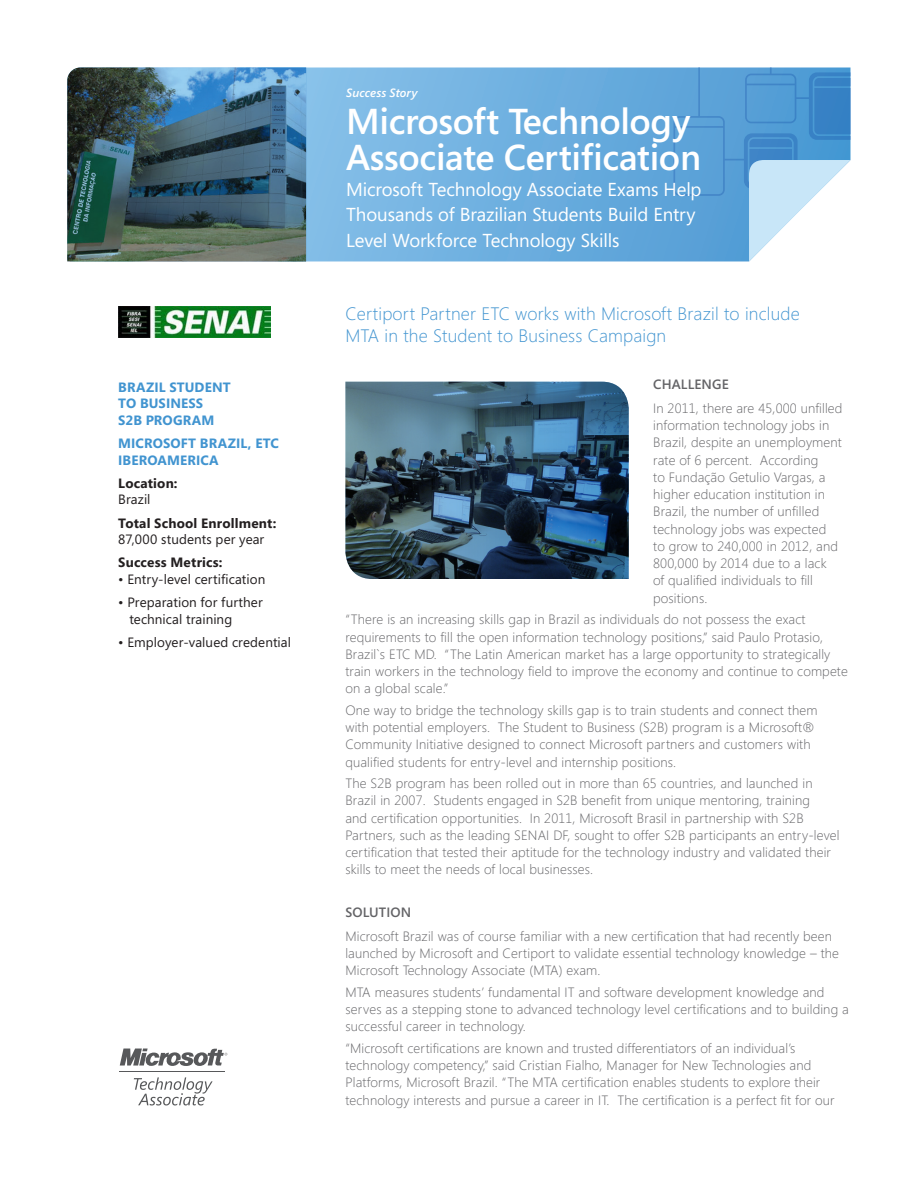
<style>
.page{position:relative;width:918px;height:1188px;background:#fff}
.page>*{position:absolute;margin:0;border:0;box-sizing:border-box;transform-origin:0 0}
.Page_Header{font:600 36px/36px "Segoe";letter-spacing:-.01em;color:#fff}
.reversed_subhead{font:18.75px/25.5px "Segoe";letter-spacing:-.005em;color:#fff}
.Subhead{font:300 18px/22.5px "Segoe";letter-spacing:.01em;color:#4194d0}
.Body{font:300 13.5px/17.2px "Segoe";letter-spacing:.01em;color:#636366}
.t1{font:13.5px/16.5px "Segoe";letter-spacing:.005em;color:#231f20}
.school_name{font:700 13.5px/16.5px "Segoe";letter-spacing:.01em;color:#4194d0}
.t2{font:700 13.5px "Segoe";letter-spacing:.01em;color:#231f20}
.Subhead-2{font:600 13.5px "Segoe";letter-spacing:.01em;color:#636366}
.t3{font:italic 600 12px "Segoe";letter-spacing:.005em;color:#fff}
</style>
<div class="page">
<svg style="left:412px;top:68px;width:261px;height:193px;background:#6badde"></svg>
<img style="left:345px;top:382px;width:284px;height:197px">
<svg style="left:673px;top:68px;width:178px;height:193px;background:#7cb4df"></svg>
<hr style="left:120px;top:1071px;width:105px;height:1px;background:#57585a">
<svg style="left:134px;top:1077px;width:79px;height:29px"></svg>
<svg style="left:120px;top:1048px;width:107px;height:18px"></svg>
<div style="left:336px;top:68px;width:76px;height:193px;background:#7ebae6"></div>
<img style="left:67px;top:68px;width:269px;height:193px">
<img style="left:119px;top:306px;width:151px;height:32px">
<p class="school_name" style="left:118px;top:378px;width:114px">BRAZIL STUDENT<br>TO BUSINESS<br>S2B PROGRAM</p>
<p class="school_name" style="left:118px;top:435px;width:162px">MICROSOFT BRAZIL, ETC<br>IBEROAMERICA</p>
<p class="t2" style="left:118px;top:473px;width:61px">Location:</p>
<p class="t1" style="left:118px;top:491px;width:34px">Brazil</p>
<p class="t2" style="left:118px;top:513px;width:160px">Total School Enrollment:</p>
<p class="t1" style="left:118px;top:531px;width:148px">87,000 students per year</p>
<p class="t2" style="left:118px;top:553px;width:106px">Success Metrics:</p>
<p class="t1" style="left:118px;top:570px;width:149px">• Entry-level certification</p>
<p class="t1" style="left:129px;top:594px;width:135px;text-indent:-11px">• Preparation for further technical training</p>
<p class="t1" style="left:118px;top:633px;width:174px">• Employer-valued credential</p>
<p class="t3" style="left:346px;top:84px;width:73px">Success Story</p>
<p class="Page_Header" style="left:346px;top:103px;width:356px">Microsoft Technology<br>Associate Certification</p>
<p class="reversed_subhead" style="left:346px;top:176px;width:357px">Microsoft Technology Associate Exams Help<br>Thousands of Brazilian Students Build Entry<br>Level Workforce Technology Skills</p>
<p class="Subhead" style="left:345px;top:302px;width:456px">Certiport Partner ETC works with Microsoft Brazil to include<br>MTA in the Student to Business Campaign</p>
<p class="Subhead-2" style="left:653px;top:375px;width:77px">CHALLENGE</p>
<p class="Body" style="left:653px;top:399px;width:191px">In 2011, there are 45,000 unfilled information technology jobs in<br>Brazil, despite an unemployment rate of 6 percent. According<br>to Fundação Getulio Vargas, a higher education institution in<br>Brazil, the number of unfilled technology jobs was expected<br>to grow to 240,000 in 2012, and<br>800,000 by 2014 due to a lack<br>of qualified individuals to fill positions.</p>
<p class="Body" style="left:345px;top:611px;width:504px">“There is an increasing skills gap in Brazil as individuals do not possess the exact requirements to fill the open information technology positions,” said Paulo Protasio, Brazil`s ETC MD. “The Latin American market has a large opportunity to strategically train workers in the technology field to improve the economy and continue to compete on a global scale.”</p>
<p class="Body" style="left:345px;top:701px;width:474px">One way to bridge the technology skills gap is to train students and connect them with potential employers. The Student to Business (S2B) program is a Microsoft® Community Initiative designed to connect Microsoft partners and customers with qualified students for entry-level and internship positions.</p>
<p class="Body" style="left:345px;top:774px;width:496px">The S2B program has been rolled out in more than 65 countries, and launched in Brazil in 2007. Students engaged in S2B benefit from unique mentoring, training<br>and certification opportunities. In 2011, Microsoft Brasil in partnership with S2B Partners, such as the leading SENAI DF, sought to offer S2B participants an entry-level certification that tested their aptitude for the technology industry and validated their skills to meet the needs of local businesses.</p>
<p class="Subhead-2" style="left:345px;top:903px;width:67px">SOLUTION</p>
<p class="Body" style="left:345px;top:927px;width:495px">Microsoft Brazil was of course familiar with a new certification that had recently been launched by Microsoft and Certiport to validate essential technology knowledge – the<br>Microsoft Technology Associate (MTA) exam.</p>
<p class="Body" style="left:345px;top:983px;width:505px">MTA measures students’ fundamental IT and software development knowledge and serves as a stepping stone to advanced technology level certifications and to building a successful career in technology.</p>
<p class="Body" style="left:345px;top:1039px;width:491px">“Microsoft certifications are known and trusted differentiators of an individual’s technology competency,” said Cristian Fialho, Manager for New Technologies and Platforms, Microsoft Brazil. “The MTA certification enables students to explore their technology interests and pursue a career in IT. The certification is a perfect fit for our</p>
</div>
